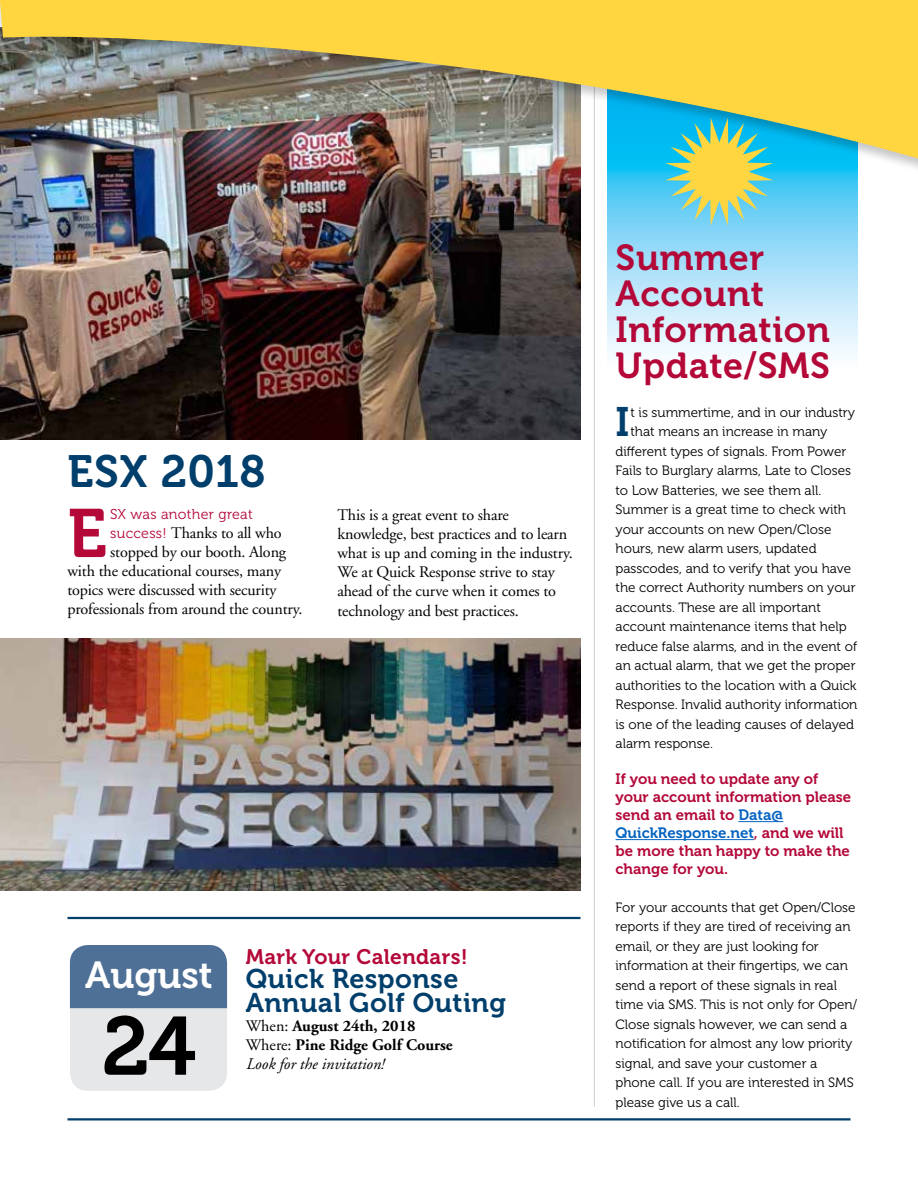
<style>
.page{position:relative;width:918px;height:1188px;background:#fff}
.page>*{position:absolute;margin:0;border:0;box-sizing:border-box;transform-origin:0 0}
.t1{font:68.1px "Museo 700";color:#b30838}
.t2{font:45px "Museo 700";letter-spacing:.01em;color:#003e6b}
.t3{font:40.95px "Museo 700";color:#003e6b}
.t4{font:37.5px "Museo 700";color:#fff}
.t5{font:36px/36px "Museo 700";letter-spacing:.015em;color:#b30838}
.t6{font:27px/24px "Museo 700";letter-spacing:.015em;color:#003e6b}
.t7{font:21px "Museo 700";letter-spacing:.015em;color:#b30838}
.t8{font:16.2px/19px "Adobe Garamond";letter-spacing:-.01em;color:#000}
.t9{font:700 16.2px/19px "Adobe Garamond";color:#000}
.t10{font:15px/18px "Museo 700";color:#b30838}
.t11{font:14.25px "Museo 300";letter-spacing:.02em;color:#b30838}
.t12{font:13.5px/19.5px "Museo 300";color:#000}
.s1{font-family:"Museo 300";font-size:14.25px;color:#b30838}
.s2{font-weight:400}
.s3{font-weight:400;font-style:italic}
.s4{color:#0563c1}
</style>
<div class="page">
<svg style="left:608px;top:176px;width:250px;height:180px;background:#abe2f9"></svg>
<img style="left:0;top:176px;width:580px;height:264px">
<hr style="left:594px;top:54px;width:1px;height:1053px;background:#c9ced3">
<hr style="left:68px;top:917px;width:512px;height:2px;background:#003e6b">
<hr style="left:68px;top:1118px;width:782px;height:2px;background:#003e6b">
<div style="left:0;top:0;width:918px;height:176px;background:#000;opacity:.22"></div>
<img style="left:0;top:0;width:918px;height:162px">
<hr style="left:738px;top:821px;width:45px;height:1px;background:#0563c1">
<hr style="left:616px;top:839px;width:138px;height:1px;background:#0563c1">
<div style="left:70px;top:945px;width:157px;height:146px;background:#e5e7e9;border-radius:18px"></div>
<div style="left:70px;top:945px;width:157px;height:63px;background:#4f7096"></div>
<svg style="left:104px;top:1015px;width:91px;height:60px"></svg>
<img style="left:0;top:639px;width:581px;height:252px">
<svg style="left:665px;top:118px;width:108px;height:108px;background:#8acaa5"></svg>
<h2 class="t2" style="left:68px;top:446px;width:200px">ESX 2018</h2>
<h1 class="t1" style="left:68px;top:496px;width:41px">E</h1>
<p class="t11" style="left:110px;top:506px;width:144px">SX was another great</p>
<p class="t8" style="left:110px;top:524px;width:173px"><span class="s1">success!</span> Thanks to all who</p>
<p class="t8" style="left:110px;top:543px;width:177px">stopped by our booth. Along</p>
<p class="t8" style="left:67px;top:562px;width:215px">with the educational courses, many</p>
<p class="t8" style="left:67px;top:581px;width:211px">topics were discussed with security</p>
<p class="t8" style="left:67px;top:600px;width:237px">professionals from around the country.</p>
<p class="t8" style="left:337px;top:506px;width:237px">This is a great event to share knowledge, best practices and to learn what is up and coming in the industry.<br>We at Quick Response strive to stay ahead of the curve when it comes to technology and best practices.</p>
<h3 class="t4" style="left:85px;top:954px;width:129px">August</h3>
<h3 class="t7" style="left:246px;top:945px;width:224px">Mark Your Calendars!</h3>
<h3 class="t6" style="left:246px;top:967px;width:262px">Quick Response<br>Annual Golf Outing</h3>
<p class="t9" style="left:246px;top:1017px;width:208px"><span class="s2">When:</span> August 24th, 2018<br><span class="s2">Where:</span> Pine Ridge Golf Course<br><span class="s3">Look for the invitation!</span></p>
<h3 class="t5" style="left:616px;top:240px;width:216px">Summer<br>Account<br>Information<br>Update/SMS</h3>
<h3 class="t3" style="left:616px;top:399px;width:16px">I</h3>
<p class="t12" style="left:630px;top:403px;width:226px">t is summertime, and in our industry</p>
<p class="t12" style="left:630px;top:422px;width:199px">that means an increase in many</p>
<p class="t12" style="left:616px;top:442px;width:232px">different types of signals. From Power</p>
<p class="t12" style="left:616px;top:461px;width:237px">Fails to Burglary alarms, Late to Closes</p>
<p class="t12" style="left:616px;top:480px;width:207px">to Low Batteries, we see them all.</p>
<p class="t12" style="left:616px;top:500px;width:232px">Summer is a great time to check with</p>
<p class="t12" style="left:616px;top:519px;width:217px">your accounts on new Open/Close</p>
<p class="t12" style="left:616px;top:539px;width:203px">hours, new alarm users, updated</p>
<p class="t12" style="left:616px;top:558px;width:237px">passcodes, and to verify that you have</p>
<p class="t12" style="left:616px;top:578px;width:242px">the correct Authority numbers on your</p>
<p class="t12" style="left:616px;top:597px;width:207px">accounts. These are all important</p>
<p class="t12" style="left:616px;top:617px;width:233px">account maintenance items that help</p>
<p class="t12" style="left:616px;top:636px;width:243px">reduce false alarms, and in the event of</p>
<p class="t12" style="left:616px;top:656px;width:241px">an actual alarm, that we get the proper</p>
<p class="t12" style="left:616px;top:675px;width:242px">authorities to the location with a Quick</p>
<p class="t12" style="left:616px;top:695px;width:243px">Response. Invalid authority information</p>
<p class="t12" style="left:616px;top:714px;width:240px">is one of the leading causes of delayed</p>
<p class="t12" style="left:616px;top:734px;width:99px">alarm response.</p>
<p class="t10" style="left:616px;top:770px;width:237px">If you need to update any of your account information please send an email to <span class="s4">Data@<br>QuickResponse.net</span>, and we will be more than happy to make the change for you.</p>
<p class="t12" style="left:616px;top:898px;width:243px">For your accounts that get Open/Close reports if they are tired of receiving an email, or they are just looking for information at their fingertips, we can send a report of these signals in real time via SMS. This is not only for Open/ Close signals however, we can send a notification for almost any low priority signal, and save your customer a phone call. If you are interested in SMS please give us a call.</p>
</div>
